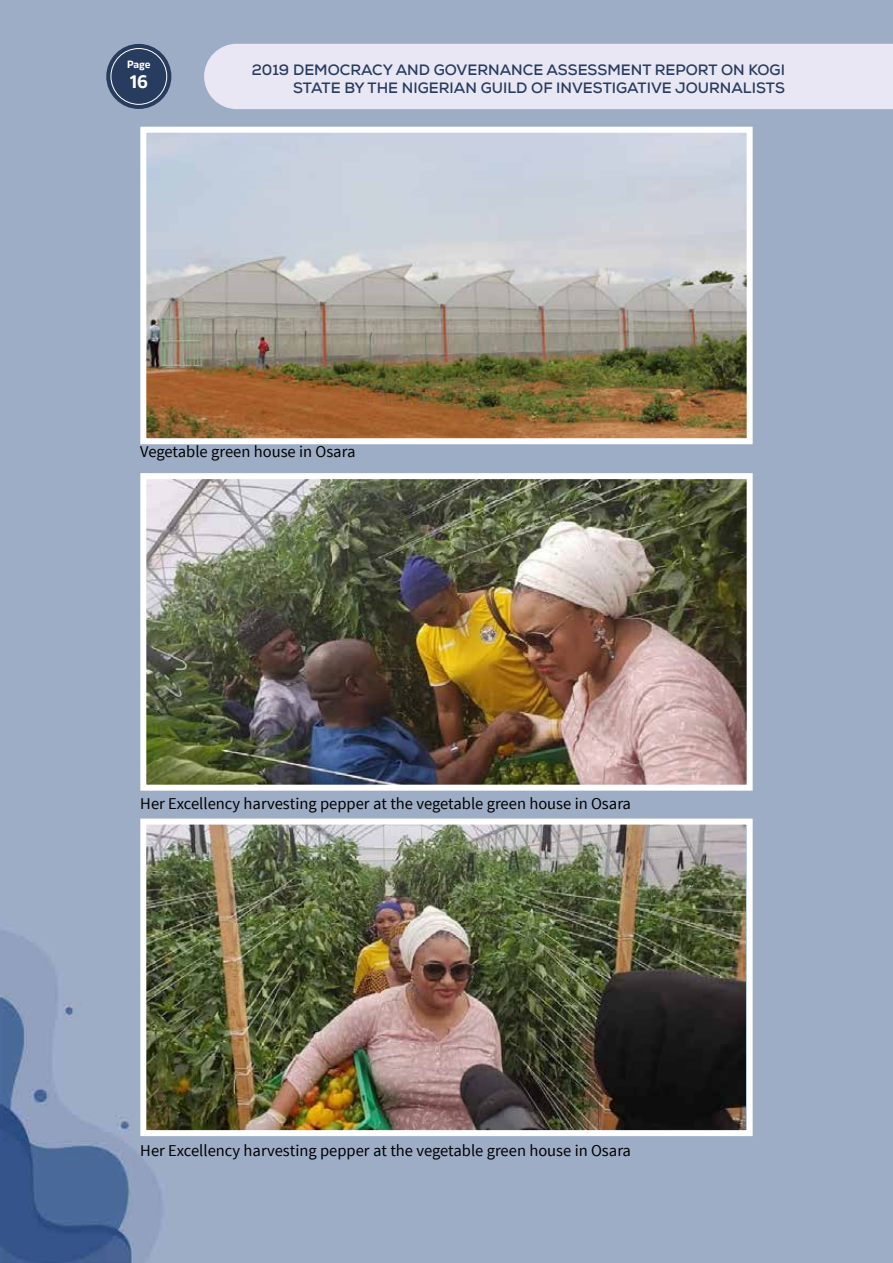
<style>
.page{position:relative;width:893px;height:1263px;background:#fff}
.page>*{position:absolute;margin:0;border:0;box-sizing:border-box;transform-origin:0 0}
.t1{font:700 18px "Rleud";color:#fff}
.t2{font:16.5px "Source Sans Pro";color:#000}
.t3{font:700 15px "Nexa";color:#283c5f}
.t4{font:700 10.5px "Rleud";color:#fff}
</style>
<div class="page">
<img style="left:0;top:0;width:893px;height:1263px">
<div style="left:204px;top:44px;width:689px;height:65px;background:#e9e7f4"></div>
<div style="left:106px;top:44px;width:65px;height:65px;background:#283c5f;border-radius:50%"></div>
<div style="left:111px;top:48px;width:56px;height:57px;border:1px solid #fff;border-radius:50%"></div>
<img style="left:147px;top:134px;width:599px;height:303px">
<div style="left:140px;top:127px;width:613px;height:317px;border:6px solid #fff"></div>
<img style="left:147px;top:480px;width:599px;height:304px">
<div style="left:140px;top:473px;width:613px;height:318px;border:6px solid #fff"></div>
<img style="left:147px;top:825px;width:598px;height:304px">
<div style="left:140px;top:818px;width:613px;height:318px;border:6px solid #fff"></div>
<p class="t4" style="left:127px;top:57px;width:25px">Page</p>
<p class="t3" style="left:252px;top:60px;width:535px">2019 DEMOCRACY AND GOVERNANCE ASSESSMENT REPORT ON KOGI</p>
<p class="t1" style="left:130px;top:69px;width:20px">16</p>
<p class="t3" style="left:293px;top:78px;width:493px">STATE BY THE NIGERIAN GUILD OF INVESTIGATIVE JOURNALISTS</p>
<p class="t2" style="left:140px;top:441px;width:217px">Vegetable green house in Osara</p>
<p class="t2" style="left:140px;top:793px;width:492px">Her Excellency harvesting pepper at the vegetable green house in Osara</p>
<p class="t2" style="left:140px;top:1140px;width:492px">Her Excellency harvesting pepper at the vegetable green house in Osara</p>
</div>
